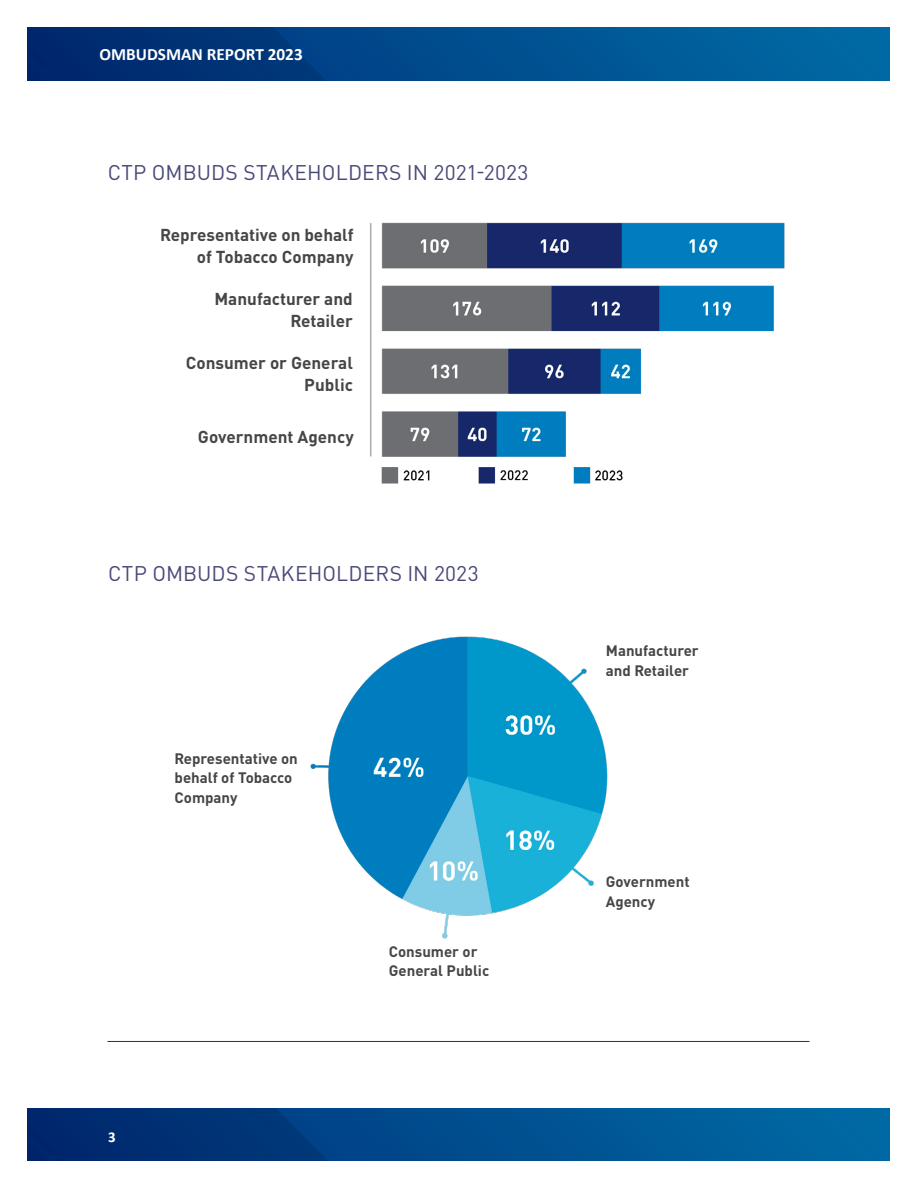
<style>
.page{position:relative;width:918px;height:1188px;background:#fff}
.page>*{position:absolute;margin:0;border:0;box-sizing:border-box;transform-origin:0 0}
.subhead_b_ak{font:21px "DINOT";letter-spacing:.005em;color:#494979}
.t1{font:700 17.25px "Calibri";color:#fff}
.TEXT__bullets_List{font:700 17.1px/21.9px "DINOT";color:#464547;text-align:right}
.TEXT__bullets_List-2{font:700 15px/19.5px "DINOT";color:#464547}
.t2{font:700 15px "Calibri";color:#fff}
</style>
<div class="page">
<img style="left:27px;top:27px;width:863px;height:53px">
<img style="left:27px;top:1109px;width:862px;height:52px">
<hr style="left:107px;top:1041px;width:702px;height:1px;background:#232c67">
<img style="left:310px;top:636px;width:298px;height:303px">
<img style="left:370px;top:222px;width:415px;height:262px">
<p class="t1" style="left:99px;top:42px;width:205px">OMBUDSMAN REPORT 2023</p>
<p class="subhead_b_ak" style="left:108px;top:156px;width:422px">CTP OMBUDS STAKEHOLDERS IN 2021-2023</p>
<p class="TEXT__bullets_List" style="left:160px;top:222px;width:195px">Representative on behalf of Tobacco Company</p>
<p class="TEXT__bullets_List" style="left:214px;top:286px;width:140px">Manufacturer and<br>Retailer</p>
<p class="TEXT__bullets_List" style="left:186px;top:350px;width:169px">Consumer or General<br>Public</p>
<p class="TEXT__bullets_List" style="left:198px;top:425px;width:157px">Government Agency</p>
<p class="subhead_b_ak" style="left:108px;top:557px;width:372px">CTP OMBUDS STAKEHOLDERS IN 2023</p>
<p class="TEXT__bullets_List-2" style="left:175px;top:747px;width:125px">Representative on behalf of Tobacco<br>Company</p>
<p class="t2" style="left:108px;top:1127px;width:9px">3</p>
<p class="TEXT__bullets_List-2" style="left:389px;top:940px;width:102px">Consumer or<br>General Public</p>
<p class="TEXT__bullets_List-2" style="left:606px;top:640px;width:94px">Manufacturer and Retailer</p>
<p class="TEXT__bullets_List-2" style="left:606px;top:871px;width:85px">Government<br>Agency</p>
</div>
